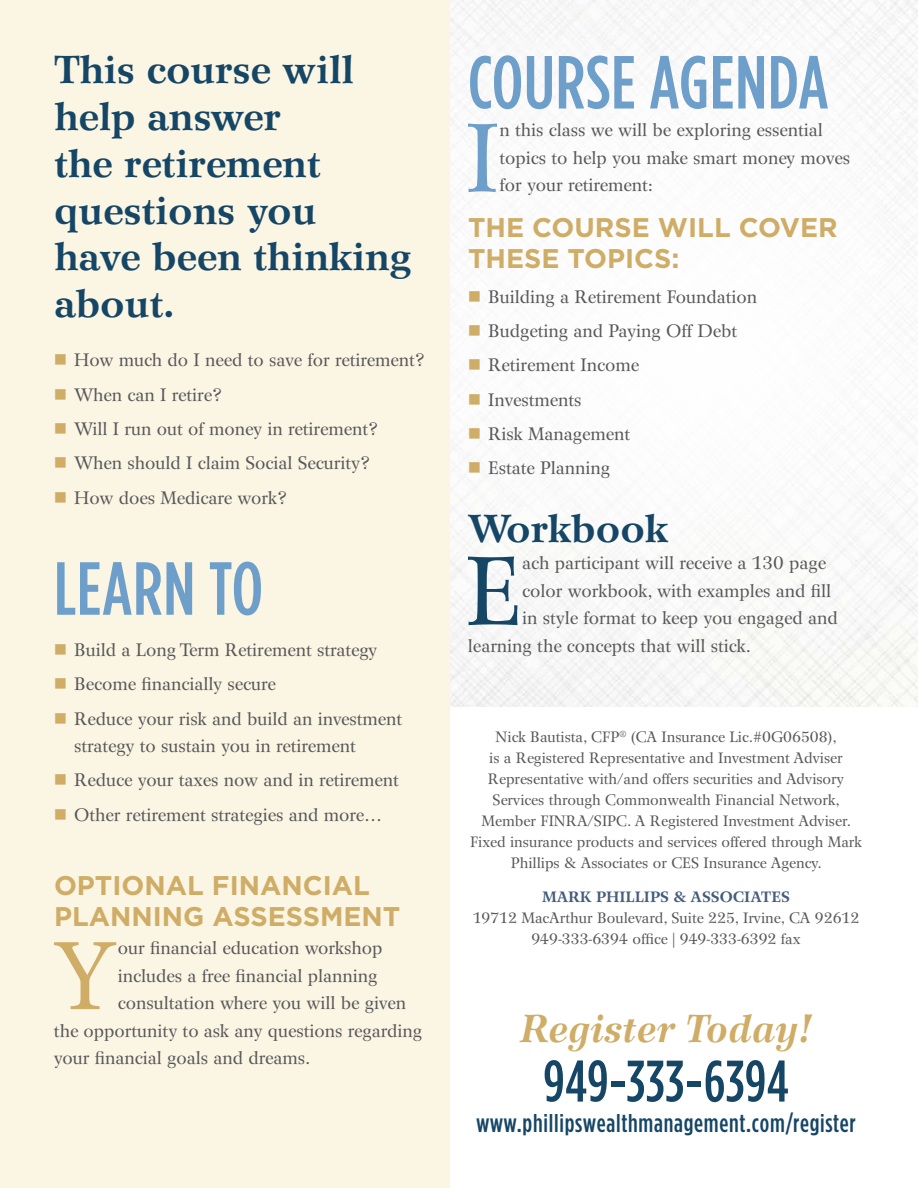
<style>
.page{position:relative;width:918px;height:1188px;background:#fff}
.page>*{position:absolute;margin:0;border:0;box-sizing:border-box;transform-origin:0 0}
.t1{font:102.9px "Minion Pro";color:#cfad67}
.t2{font:96.6px "Wilke";color:#6e9fca}
.t3{font:96.6px "Wilke";color:#164666}
.t4{font:500 75px "Gotham Condensed";letter-spacing:.01em;color:#6e9fca}
.t5{font:500 58.5px "Gotham Condensed";letter-spacing:.01em;color:#164666}
.t6{font:700 39px/46.8px "Wilke";color:#164666}
.t7{font:italic 700 39px "Wilke";color:#cfad67}
.t8{font:700 27px/31.8px "Gotham";color:#cfad67}
.t9{font:500 25.5px "Gotham Condensed";letter-spacing:.03em;color:#164666}
.t10{font:18px/34.3px "Wilke";color:#58585a}
.t11{font:15px/21px "Wilke";color:#58585a;text-align:center}
.t12{font:700 15px "Wilke";color:#435d7a}
</style>
<div class="page">
<img style="left:450px;top:0;width:468px;height:707px">
<div style="left:0;top:0;width:450px;height:1188px;background:#fbf5e3"></div>
<svg style="left:470px;top:291px;width:10px;height:10px"></svg>
<svg style="left:470px;top:325px;width:10px;height:11px"></svg>
<svg style="left:470px;top:360px;width:10px;height:10px"></svg>
<svg style="left:470px;top:394px;width:10px;height:11px"></svg>
<svg style="left:470px;top:428px;width:10px;height:11px"></svg>
<svg style="left:470px;top:463px;width:10px;height:10px"></svg>
<h3 class="t6" style="left:54px;top:46px;width:359px">This course will help answer<br>the retirement questions you have been thinking about.</h3>
<p class="t10" style="left:74px;top:343px;width:352px">How much do I need to save for retirement?<br>When can I retire?<br>Will I run out of money in retirement?<br>When should I claim Social Security?<br>How does Medicare work?</p>
<h3 class="t4" style="left:54px;top:547px;width:211px">LEARN TO</h3>
<p class="t10" style="left:74px;top:633px;width:330px">Build a Long Term Retirement strategy<br>Become financially secure<br>Reduce your risk and build an investment</p>
<p class="t10" style="left:74px;top:729px;width:326px">strategy to sustain you in retirement<br>Reduce your taxes now and in retirement<br>Other retirement strategies and more…</p>
<h3 class="t8" style="left:54px;top:868px;width:348px">OPTIONAL FINANCIAL<br>PLANNING ASSESSMENT</h3>
<h1 class="t1" style="left:52px;top:907px;width:67px">Y</h1>
<p class="t10" style="left:118px;top:931px;width:266px">our financial education workshop</p>
<p class="t10" style="left:118px;top:958px;width:261px">includes a free financial planning</p>
<p class="t10" style="left:118px;top:986px;width:290px">consultation where you will be given</p>
<p class="t10" style="left:54px;top:1013px;width:370px">the opportunity to ask any questions regarding</p>
<p class="t10" style="left:54px;top:1041px;width:258px">your financial goals and dreams.</p>
<h3 class="t4" style="left:468px;top:41px;width:362px">COURSE AGENDA</h3>
<h2 class="t2" style="left:465px;top:102px;width:36px">I</h2>
<p class="t10" style="left:499px;top:116px;width:352px;line-height:27.6px">n this class we will be exploring essential topics to help you make smart money moves for your retirement:</p>
<h3 class="t8" style="left:468px;top:210px;width:371px">THE COURSE WILL COVER<br>THESE TOPICS:</h3>
<p class="t10" style="left:488px;top:279px;width:271px">Building a Retirement Foundation<br>Budgeting and Paying Off Debt<br>Retirement Income<br>Investments<br>Risk Management<br>Estate Planning</p>
<h3 class="t6" style="left:468px;top:505px;width:202px">Workbook</h3>
<h2 class="t3" style="left:465px;top:535px;width:59px">E</h2>
<p class="t10" style="left:522px;top:546px;width:305px">ach participant will receive a 130 page</p>
<p class="t10" style="left:522px;top:573px;width:310px">color workbook, with examples and fill</p>
<p class="t10" style="left:522px;top:601px;width:317px">in style format to keep you engaged and</p>
<p class="t10" style="left:468px;top:629px;width:285px">learning the concepts that will stick.</p>
<p class="t11" style="left:470px;top:726px;width:393px">Nick Bautista, CFP<sup>®</sup> (CA Insurance Lic.#0G06508),<br>is a Registered Representative and Investment Adviser Representative with/and offers securities and Advisory Services through Commonwealth Financial Network, Member FINRA/SIPC. A Registered Investment Adviser.<br>Fixed insurance products and services offered through Mark Phillips &amp; Associates or CES Insurance Agency.</p>
<p class="t12" style="left:542px;top:888px;width:249px">MARK PHILLIPS &amp; ASSOCIATES</p>
<p class="t11" style="left:473px;top:908px;width:388px">19712 MacArthur Boulevard, Suite 225, Irvine, CA 92612<br>949-333-6394 office | 949-333-6392 fax</p>
<h3 class="t7" style="left:519px;top:1004px;width:295px">Register Today!</h3>
<h3 class="t5" style="left:543px;top:1049px;width:247px">949-333-6394</h3>
<h3 class="t9" style="left:476px;top:1109px;width:381px">www.phillipswealthmanagement.com/register</h3>
</div>
